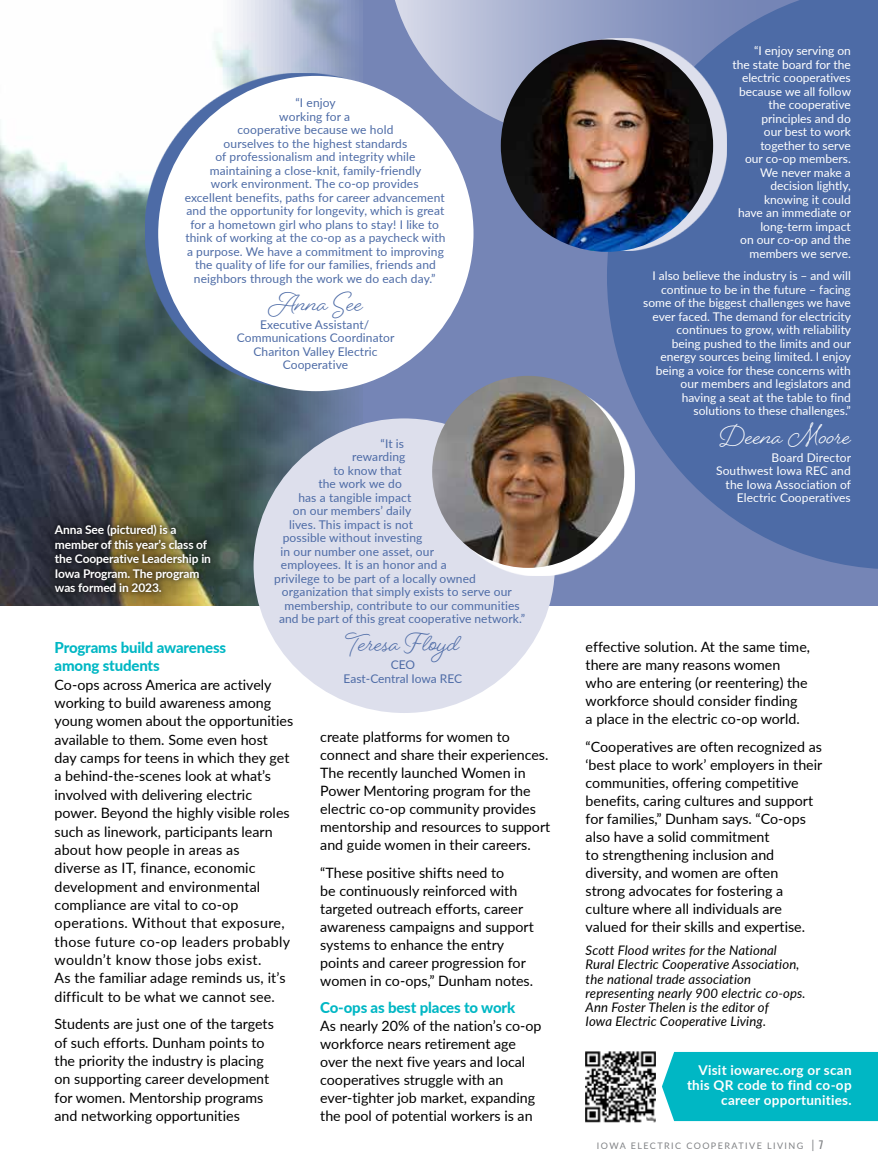
<style>
.page{position:relative;width:878px;height:1175px;background:#fff}
.page>*{position:absolute;margin:0;border:0;box-sizing:border-box;transform-origin:0 0}
.t1{font:700 27px "Beloved Script";color:#4d6ba6}
.t2{font:700 27px "Beloved Script";color:#fff}
.t3{font:800 15px/18.3px "Lato";letter-spacing:-.01em;color:#00b7c4}
.t4{font:14.25px/18px "Lato";color:#000}
.t5{font:700 13.5px/15px "Lato";letter-spacing:.02em;color:#fff;text-align:right}
.t6{font:italic 13.2px/14.2px "Lato";letter-spacing:.01em;color:#000}
.t7{font:12px/13.5px "Lato";letter-spacing:.01em;color:#4d6ba6;text-align:center}
.t8{font:12px/13.5px "Lato";color:#fff;text-align:right}
.t9{font:700 12px/14.4px "Lato";letter-spacing:-.01em;color:#fff}
.t10{font:9px "Lato";letter-spacing:.16em;color:#808285}
.s1{font-size:12px}
.s2{font-family:"Univers";font-stretch:ultra-condensed;font-size:12px}
</style>
<div class="page">
<div style="left:0;top:0;width:878px;height:605px;background:#7585b6"></div>
<img style="left:0;top:0;width:359px;height:605px">
<svg style="left:38px;top:502px;width:193px;height:103px;background:#4f5243"></svg>
<svg style="left:395px;top:0;width:212px;height:136px;background:#abb3d1"></svg>
<svg style="left:607px;top:0;width:271px;height:569px;background:#536fa8"></svg>
<svg style="left:145px;top:73px;width:315px;height:315px"></svg>
<div style="left:158px;top:76px;width:315px;height:315px;background:#fff;border-radius:50%"></div>
<div style="left:253px;top:418px;width:302px;height:295px;background:#dddfec;border-radius:50%"></div>
<img style="left:585px;top:1051px;width:71px;height:71px">
<div style="left:662px;top:1052px;width:216px;height:69px;background:#00b7c4"></div>
<svg style="left:443px;top:384px;width:192px;height:192px"></svg>
<img style="left:432px;top:376px;width:192px;height:192px;border-radius:96px">
<svg style="left:514px;top:38px;width:212px;height:213px"></svg>
<img style="left:501px;top:40px;width:212px;height:212px;border-radius:106px">
<svg style="left:49px;top:519px;width:167px;height:78px;background:#4a462f"></svg>
<p class="t7" style="left:185px;top:96px;width:262px">“I enjoy<br>working for a<br>cooperative because we hold<br>ourselves to the highest standards<br>of professionalism and integrity while maintaining a close-knit, family-friendly<br>work environment. The co-op provides<br>excellent benefits, paths for career advancement and the opportunity for longevity, which is great for a hometown girl who plans to stay! I like to think of working at the co-op as a paycheck with a purpose. We have a commitment to improving the quality of life for our families, friends and neighbors through the work we do each day.”</p>
<h1 class="t1" style="left:268px;top:285px;width:96px">Anna See</h1>
<p class="t7" style="left:237px;top:317px;width:159px">Executive Assistant/<br>Communications Coordinator<br>Chariton Valley Electric<br>Cooperative</p>
<p class="t7" style="left:380px;top:436px;width:25px">“It is</p>
<p class="t7" style="left:352px;top:449px;width:55px">rewarding</p>
<p class="t7" style="left:333px;top:463px;width:70px">to know that</p>
<p class="t7" style="left:318px;top:476px;width:85px">the work we do</p>
<p class="t7" style="left:298px;top:490px;width:114px">has a tangible impact</p>
<p class="t7" style="left:293px;top:503px;width:120px">on our members’ daily</p>
<p class="t7" style="left:289px;top:517px;width:125px">lives. This impact is not</p>
<p class="t7" style="left:283px;top:530px;width:141px">possible without investing</p>
<p class="t7" style="left:280px;top:544px;width:155px">in our number one asset, our</p>
<p class="t7" style="left:281px;top:557px;width:167px">employees. It is an honor and a</p>
<p class="t7" style="left:274px;top:571px;width:203px">privilege to be part of a locally owned</p>
<p class="t7" style="left:282px;top:584px;width:231px">organization that simply exists to serve our</p>
<p class="t7" style="left:284px;top:598px;width:237px">membership, contribute to our communities</p>
<p class="t7" style="left:279px;top:611px;width:248px">and be part of this great cooperative network.”</p>
<h1 class="t1" style="left:345px;top:625px;width:115px">Teresa Floyd</h1>
<p class="t7" style="left:343px;top:657px;width:120px">CEO<br>East-Central Iowa REC</p>
<p class="t9" style="left:55px;top:522px;width:158px">Anna See (pictured) is a member of this year’s class of the Cooperative Leadership in<br>Iowa Program. The program was formed in 2023.</p>
<p class="t3" style="left:55px;top:637px;width:173px">Programs build awareness among students</p>
<p class="t4" style="left:55px;top:674px;width:240px">Co-ops across America are actively working to build awareness among young women about the opportunities available to them. Some even host day camps for teens in which they get a behind-the-scenes look at what’s involved with delivering electric power. Beyond the highly visible roles such as linework, participants learn about how people in areas as<br>diverse as IT, finance, economic development and environmental compliance are vital to co-op operations. Without that exposure, those future co-op leaders probably wouldn’t know those jobs exist.<br>As the familiar adage reminds us, it’s difficult to be what we cannot see.</p>
<p class="t4" style="left:55px;top:1014px;width:221px">Students are just one of the targets of such efforts. Dunham points to the priority the industry is placing on supporting career development for women. Mentorship programs and networking opportunities</p>
<p class="t4" style="left:320px;top:727px;width:232px">create platforms for women to connect and share their experiences.<br>The recently launched Women in Power Mentoring program for the electric co-op community provides mentorship and resources to support and guide women in their careers.</p>
<p class="t4" style="left:320px;top:862px;width:215px">“These positive shifts need to<br>be continuously reinforced with targeted outreach efforts, career awareness campaigns and support systems to enhance the entry points and career progression for women in co-ops,” Dunham notes.</p>
<p class="t3" style="left:320px;top:997px;width:196px">Co-ops as best places to work</p>
<p class="t4" style="left:320px;top:1016px;width:223px">As nearly 20% of the nation’s co-op workforce nears retirement age over the next five years and local cooperatives struggle with an ever-tighter job market, expanding the pool of potential workers is an</p>
<p class="t8" style="left:732px;top:44px;width:120px">“I enjoy serving on<br>the state board for the electric cooperatives because we all follow the cooperative principles and do<br>our best to work together to serve<br>our co-op members.<br>We never make a decision lightly, knowing it could<br>have an immediate or long-term impact<br>on our co-op and the members we serve.</p>
<p class="t8" style="left:643px;top:269px;width:209px">I also believe the industry is – and will continue to be in the future – facing some of the biggest challenges we have ever faced. The demand for electricity continues to grow, with reliability<br>being pushed to the limits and our energy sources being limited. I enjoy being a voice for these concerns with our members and legislators and<br>having a seat at the table to find solutions to these challenges.”</p>
<h1 class="t2" style="left:719px;top:417px;width:133px">Deena Moore</h1>
<p class="t8" style="left:716px;top:450px;width:136px">Board Director<br>Southwest Iowa REC and the Iowa Association of<br>Electric Cooperatives</p>
<p class="t4" style="left:585px;top:637px;width:226px">effective solution. At the same time, there are many reasons women who are entering (or reentering) the workforce should consider finding<br>a place in the electric co-op world.</p>
<p class="t4" style="left:585px;top:737px;width:238px">“Cooperatives are often recognized as ‘best place to work’ employers in their communities, offering competitive benefits, caring cultures and support for families,” Dunham says. “Co-ops also have a solid commitment<br>to strengthening inclusion and diversity, and women are often<br>strong advocates for fostering a culture where all individuals are valued for their skills and expertise.</p>
<p class="t6" style="left:585px;top:942px;width:221px">Scott Flood writes for the National Rural Electric Cooperative Association, the national trade association representing nearly 900 electric co-ops.<br>Ann Foster Thelen is the editor of<br>Iowa Electric Cooperative Living.</p>
<p class="t5" style="left:687px;top:1061px;width:166px">Visit iowarec.org or scan this QR code to find co-op career opportunities.</p>
<p class="t10" style="left:596px;top:1139px;width:228px">IOWA ELECTRIC COOPERATIVE LIVING <span class="s1">|</span> <span class="s2">7</span></p>
</div>
